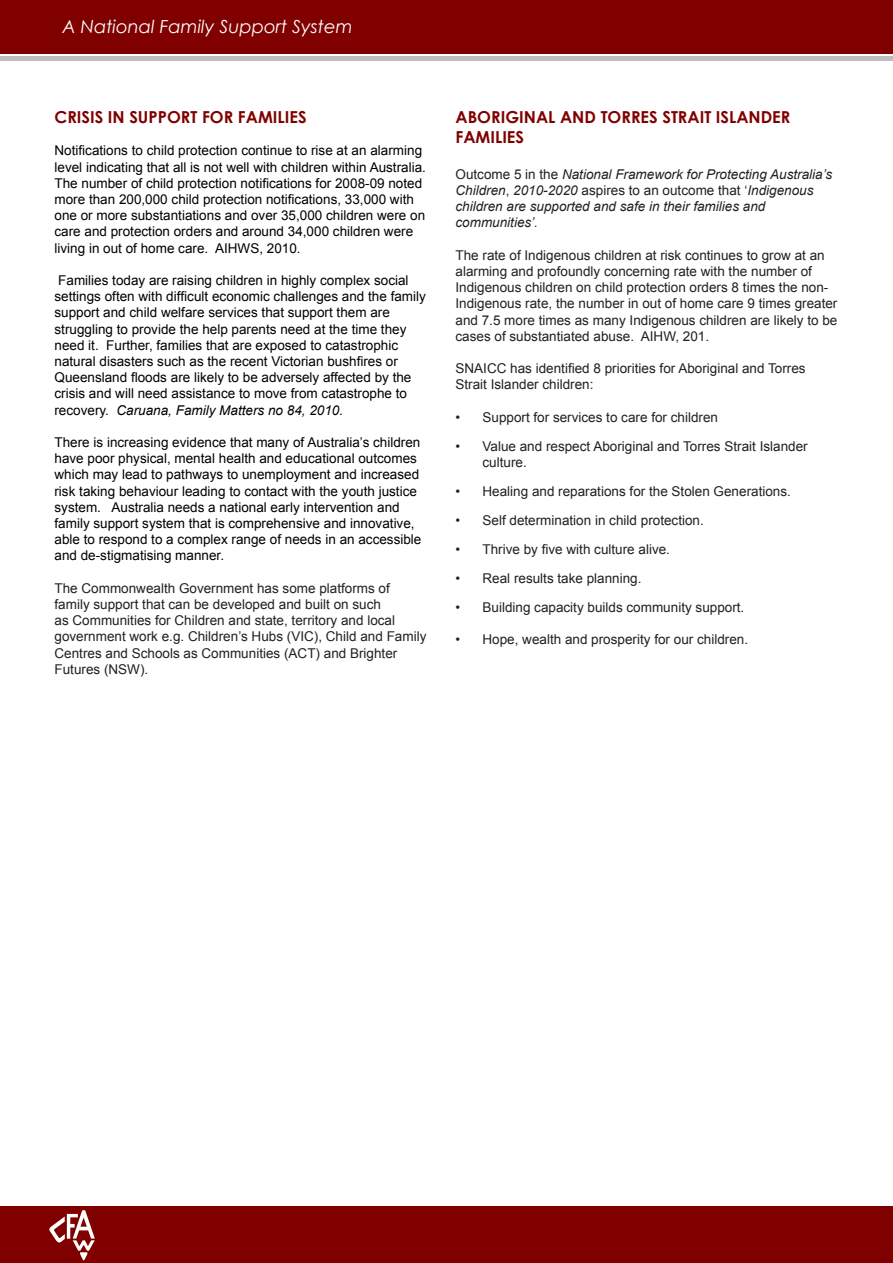
<style>
.page{position:relative;width:893px;height:1263px;background:#fff}
.page>*{position:absolute;margin:0;border:0;box-sizing:border-box;transform-origin:0 0}
.t1{font:italic 18px "Century Gothic";color:#fff}
.Default{font:700 16.5px/19.8px "Century Gothic";color:#800000}
.Default-2{font:13.5px/16.2px "Arial";color:#000}
.t2{font:13.5px/16.2px "Arial";color:#231f20}
.t3{font:italic 13.5px/16.2px "Arial";color:#231f20}
.s1{font-style:italic}
.s2{font-style:normal}
</style>
<div class="page">
<div style="left:0;top:1206px;width:893px;height:57px;background:#800000"></div>
<div style="left:0;top:0;width:893px;height:54px;background:#800000"></div>
<svg style="left:49px;top:1210px;width:46px;height:50px"></svg>
<hr style="left:0;top:56px;width:893px;height:4px;background:#bfbebe">
<p class="t1" style="left:63px;top:16px;width:292px">A National Family Support System</p>
<p class="Default" style="left:54px;top:107px;width:254px">CRISIS IN SUPPORT FOR FAMILIES</p>
<p class="Default-2" style="left:54px;top:143px;width:373px">Notifications to child protection continue to rise at an alarming level indicating that all is not well with children within Australia.<br>The number of child protection notifications for 2008-09 noted more than 200,000 child protection notifications, 33,000 with one or more substantiations and over 35,000 children were on care and protection orders and around 34,000 children were living in out of home care. AIHWS, 2010.</p>
<p class="Default-2" style="left:54px;top:272px;width:373px">Families today are raising children in highly complex social settings often with difficult economic challenges and the family support and child welfare services that support them are struggling to provide the help parents need at the time they need it. Further, families that are exposed to catastrophic natural disasters such as the recent Victorian bushfires or Queensland floods are likely to be adversely affected by the crisis and will need assistance to move from catastrophe to recovery. <span class="s1">Caruana, Family Matters no 84, 2010.</span></p>
<p class="Default-2" style="left:54px;top:434px;width:368px">There is increasing evidence that many of Australia’s children have poor physical, mental health and educational outcomes which may lead to pathways to unemployment and increased risk taking behaviour leading to contact with the youth justice system. Australia needs a national early intervention and family support system that is comprehensive and innovative, able to respond to a complex range of needs in an accessible and de-stigmatising manner.</p>
<p class="t2" style="left:54px;top:580px;width:373px">The Commonwealth Government has some platforms of family support that can be developed and built on such<br>as Communities for Children and state, territory and local government work e.g. Children’s Hubs (VIC), Child and Family Centres and Schools as Communities (ACT) and Brighter Futures (NSW).</p>
<p class="Default" style="left:455px;top:107px;width:336px">ABORIGINAL AND TORRES STRAIT ISLANDER<br>FAMILIES</p>
<p class="t3" style="left:455px;top:166px;width:378px"><span class="s2">Outcome 5 in the</span> National Framework for Protecting Australia’s Children<span class="s2">,</span> 2010-2020 <span class="s2">aspires to an outcome that ‘</span>Indigenous children are supported and safe in their families and communities’.</p>
<p class="t2" style="left:455px;top:247px;width:383px">The rate of Indigenous children at risk continues to grow at an alarming and profoundly concerning rate with the number of Indigenous children on child protection orders 8 times the non-Indigenous rate, the number in out of home care 9 times greater and 7.5 more times as many Indigenous children are likely to be cases of substantiated abuse. AIHW, 201.</p>
<p class="t2" style="left:455px;top:360px;width:352px">SNAICC has identified 8 priorities for Aboriginal and Torres<br>Strait Islander children:</p>
<p class="t2" style="left:455px;top:409px;width:264px">• Support for services to care for children</p>
<p class="t2" style="left:482px;top:438px;width:327px;text-indent:-27px">• Value and respect Aboriginal and Torres Strait Islander culture.</p>
<p class="t2" style="left:455px;top:483px;width:337px">• Healing and reparations for the Stolen Generations.</p>
<p class="t2" style="left:455px;top:512px;width:250px">• Self determination in child protection.</p>
<p class="t2" style="left:455px;top:541px;width:216px">• Thrive by five with culture alive.</p>
<p class="t2" style="left:455px;top:570px;width:188px">• Real results take planning.</p>
<p class="t2" style="left:455px;top:599px;width:290px">• Building capacity builds community support.</p>
<p class="t2" style="left:455px;top:632px;width:294px">• Hope, wealth and prosperity for our children.</p>
</div>
